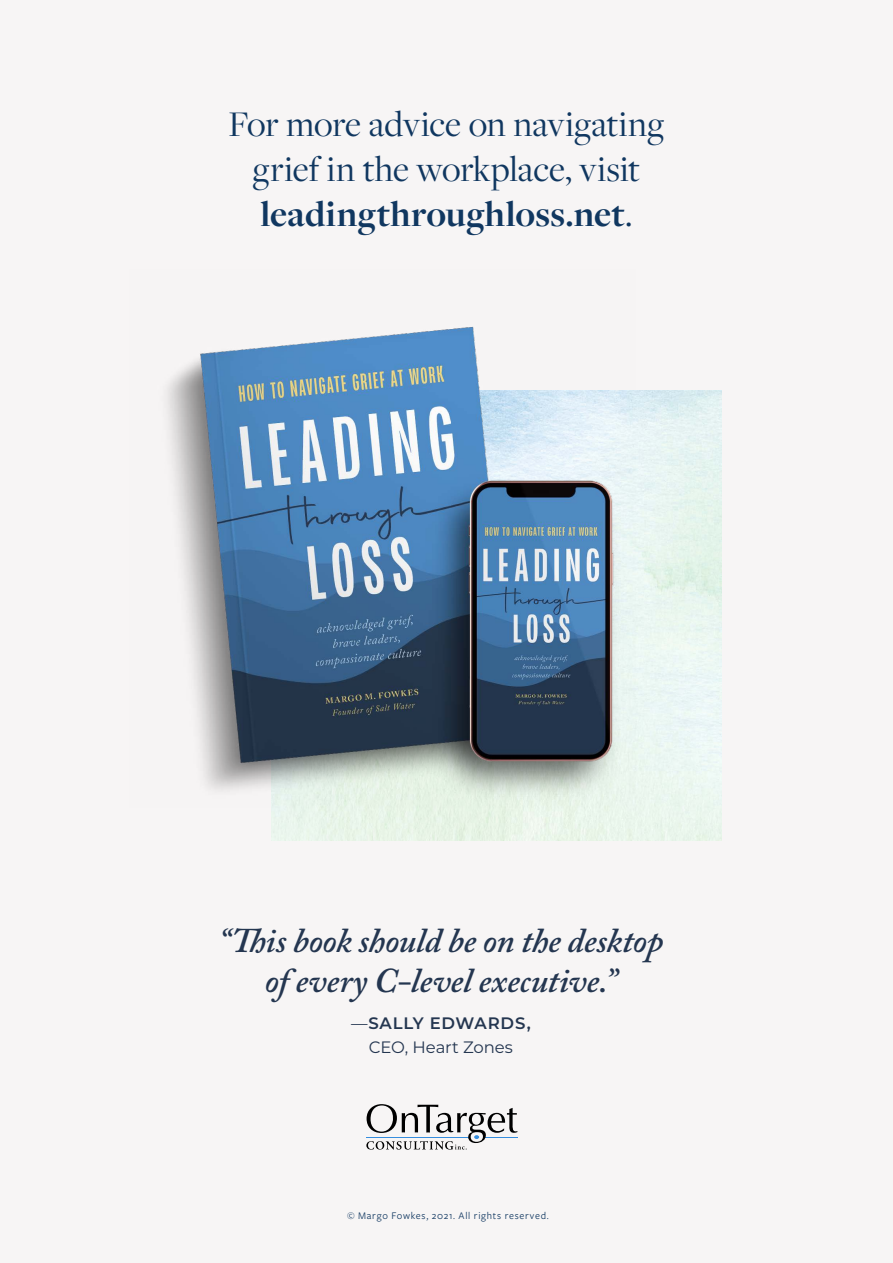
<style>
.page{position:relative;width:893px;height:1263px;background:#f7f5f5}
.page>*{position:absolute;margin:0;border:0;box-sizing:border-box;transform-origin:0 0}
.t1{font:37.5px/45px "Freight Disp Pro";color:#103760;text-align:center}
.t2{font:italic 600 34.5px/40.5px "Adobe Caslon Pro";letter-spacing:-.01em;color:#243650;text-align:center}
.t3{font:16.5px/24px "Montserrat";letter-spacing:-.01em;color:#243650;text-align:center}
.t4{font:10.5px "Freight Sans Pro";letter-spacing:.07em;color:#103760}
.s1{font-weight:700}
.s2{font-weight:600}
</style>
<div class="page">
<img style="left:271px;top:391px;width:450px;height:450px">
<img style="left:167px;top:326px;width:468px;height:482px">
<svg style="left:366px;top:1104px;width:151px;height:46px"></svg>
<p class="t1" style="left:229px;top:100px;width:437px">For more advice on navigating grief in the workplace, visit <span class="s1">leadingthroughloss.net</span>.</p>
<p class="t2" style="left:218px;top:919px;width:447px">“This book should be on the desktop of every C-level executive.”</p>
<p class="t3" style="left:351px;top:1011px;width:181px">—<span class="s2">SALLY EDWARDS,<br></span>CEO, Heart Zones</p>
<p class="t4" style="left:347px;top:1209px;width:203px">© Margo Fowkes, 2021. All rights reserved.</p>
</div>
